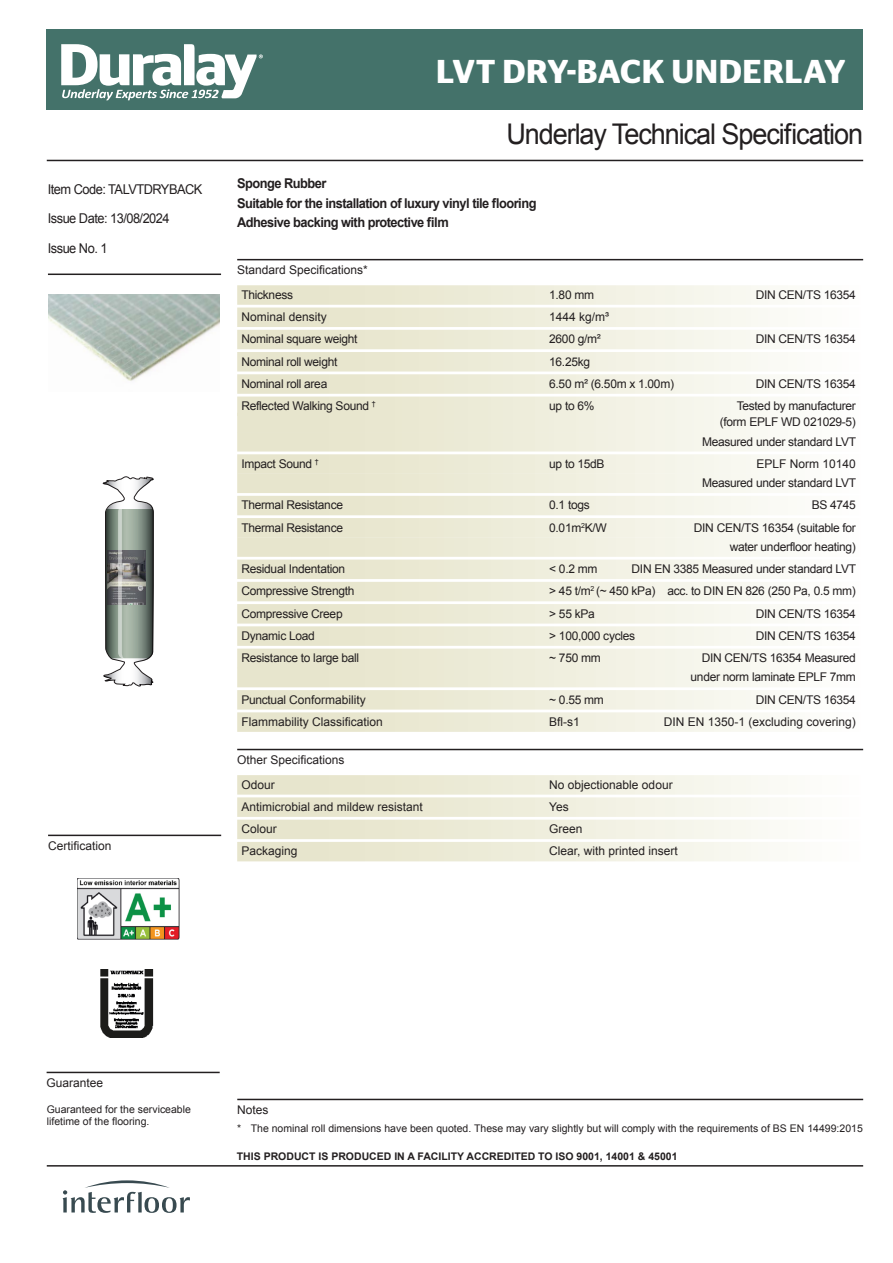
<style>
.page{position:relative;width:893px;height:1263px;background:#fff}
.page>*{position:absolute;margin:0;border:0;box-sizing:border-box;transform-origin:0 0}
.t1{font:600 33px "Stag Sans";letter-spacing:.02em;color:#fff}
.Header_Top{font:28.5px "Arial";letter-spacing:-.04em;color:#231f20;scale:.95 1}
.Header_Top-2{font:700 13.5px "Arial";letter-spacing:-.04em;color:#231f20;scale:.95 1}
.Header_Top-3{font:13.5px "Arial";letter-spacing:-.04em;color:#231f20;scale:.95 1}
.List_Small{font:12px "Arial";letter-spacing:-.025em;color:#231f20}
.List_Small-2{font:12px "Arial";color:#231f20}
.SECTION{font:12px "Arial";color:#231f20}
.t2{font:10.5px/12px "Arial";color:#231f20}
.t3{font:700 10.5px "Arial";color:#231f20}
</style>
<div class="page">
<hr style="left:48px;top:274px;width:173px;height:1px;background:#231f20">
<hr style="left:47px;top:160px;width:816px;height:1px;background:#231f20">
<svg style="left:63px;top:1180px;width:127px;height:33px"></svg>
<img style="left:48px;top:295px;width:172px;height:86px">
<hr style="left:47px;top:1165px;width:816px;height:1px;background:#231f20">
<div style="left:47px;top:30px;width:816px;height:80px;background:#44726a"></div>
<svg style="left:61px;top:44px;width:202px;height:56px"></svg>
<svg style="left:103px;top:476px;width:51px;height:211px"></svg>
<img style="left:78px;top:878px;width:101px;height:61px">
<img style="left:100px;top:969px;width:54px;height:69px">
<hr style="left:47px;top:1072px;width:173px;height:1px;background:#231f20">
<hr style="left:48px;top:835px;width:173px;height:1px;background:#231f20">
<hr style="left:237px;top:1099px;width:626px;height:1px;background:#231f20">
<hr style="left:237px;top:259px;width:626px;height:1px;background:#231f20">
<div style="left:237px;top:285px;width:626px;height:20px;background:linear-gradient(to right,#e4e1c5,#fdfdfa)"></div>
<div style="left:237px;top:307px;width:626px;height:20px;background:linear-gradient(to right,#e4e1c5,#fdfdfa)"></div>
<div style="left:237px;top:330px;width:626px;height:19px;background:linear-gradient(to right,#e4e1c5,#fdfdfa)"></div>
<div style="left:237px;top:352px;width:626px;height:19px;background:linear-gradient(to right,#e4e1c5,#fdfdfa)"></div>
<div style="left:237px;top:374px;width:626px;height:20px;background:linear-gradient(to right,#e4e1c5,#fdfdfa)"></div>
<div style="left:237px;top:396px;width:626px;height:20px;background:linear-gradient(to right,#e4e1c5,#fdfdfa)"></div>
<div style="left:237px;top:413px;width:626px;height:19px;background:linear-gradient(to right,#e4e1c5,#fdfdfa)"></div>
<div style="left:237px;top:432px;width:626px;height:19px;background:linear-gradient(to right,#e4e1c5,#fdfdfa)"></div>
<div style="left:237px;top:454px;width:626px;height:20px;background:linear-gradient(to right,#e4e1c5,#fdfdfa)"></div>
<div style="left:237px;top:474px;width:626px;height:19px;background:linear-gradient(to right,#e4e1c5,#fdfdfa)"></div>
<div style="left:237px;top:496px;width:626px;height:19px;background:linear-gradient(to right,#e4e1c5,#fdfdfa)"></div>
<div style="left:237px;top:518px;width:626px;height:20px;background:linear-gradient(to right,#e4e1c5,#fdfdfa)"></div>
<div style="left:237px;top:537px;width:626px;height:20px;background:linear-gradient(to right,#e4e1c5,#fdfdfa)"></div>
<div style="left:237px;top:560px;width:626px;height:19px;background:linear-gradient(to right,#e4e1c5,#fdfdfa)"></div>
<div style="left:237px;top:582px;width:626px;height:19px;background:linear-gradient(to right,#e4e1c5,#fdfdfa)"></div>
<div style="left:237px;top:604px;width:626px;height:20px;background:linear-gradient(to right,#e4e1c5,#fdfdfa)"></div>
<div style="left:237px;top:626px;width:626px;height:20px;background:linear-gradient(to right,#e4e1c5,#fdfdfa)"></div>
<div style="left:237px;top:649px;width:626px;height:19px;background:linear-gradient(to right,#e4e1c5,#fdfdfa)"></div>
<div style="left:237px;top:668px;width:626px;height:19px;background:linear-gradient(to right,#e4e1c5,#fdfdfa)"></div>
<div style="left:237px;top:690px;width:626px;height:20px;background:linear-gradient(to right,#e4e1c5,#fdfdfa)"></div>
<div style="left:237px;top:712px;width:626px;height:20px;background:linear-gradient(to right,#e4e1c5,#fdfdfa)"></div>
<hr style="left:237px;top:749px;width:626px;height:1px;background:#231f20">
<div style="left:237px;top:775px;width:626px;height:20px;background:linear-gradient(to right,#e4e1c5,#fdfdfa)"></div>
<div style="left:237px;top:797px;width:626px;height:20px;background:linear-gradient(to right,#e4e1c5,#fdfdfa)"></div>
<div style="left:237px;top:820px;width:626px;height:19px;background:linear-gradient(to right,#e4e1c5,#fdfdfa)"></div>
<div style="left:237px;top:842px;width:626px;height:19px;background:linear-gradient(to right,#e4e1c5,#fdfdfa)"></div>
<p class="Header_Top-3" style="left:48px;top:181px;width:164px">Item Code: TALVTDRYBACK</p>
<p class="Header_Top-3" style="left:48px;top:209px;width:130px">Issue Date: 13/08/2024</p>
<p class="Header_Top-3" style="left:48px;top:239px;width:64px">Issue No. 1</p>
<p class="SECTION" style="left:48px;top:838px;width:65px">Certification</p>
<p class="t1" style="left:436px;top:52px;width:411px">LVT DRY-BACK UNDERLAY</p>
<p class="Header_Top" style="left:506px;top:115px;width:377px">Underlay Technical Specification</p>
<p class="Header_Top-2" style="left:237px;top:175px;width:96px">Sponge Rubber</p>
<p class="Header_Top-2" style="left:237px;top:194px;width:317px">Suitable for the installation of luxury vinyl tile flooring</p>
<p class="Header_Top-2" style="left:237px;top:213px;width:224px">Adhesive backing with protective film</p>
<p class="SECTION" style="left:237px;top:262px;width:132px">Standard Specifications*</p>
<p class="List_Small" style="left:241px;top:287px;width:53px">Thickness</p>
<p class="List_Small" style="left:549px;top:287px;width:46px">1.80 mm</p>
<p class="List_Small" style="left:756px;top:287px;width:102px">DIN CEN/TS 16354</p>
<p class="List_Small-2" style="left:241px;top:309px;width:87px">Nominal density</p>
<p class="List_Small" style="left:549px;top:309px;width:62px">1444 kg/m³</p>
<p class="List_Small" style="left:241px;top:331px;width:118px">Nominal square weight</p>
<p class="List_Small" style="left:549px;top:331px;width:53px">2600 g/m²</p>
<p class="List_Small" style="left:756px;top:331px;width:102px">DIN CEN/TS 16354</p>
<p class="List_Small" style="left:241px;top:353px;width:97px">Nominal roll weight</p>
<p class="List_Small" style="left:549px;top:353px;width:42px">16.25kg</p>
<p class="List_Small" style="left:241px;top:376px;width:87px">Nominal roll area</p>
<p class="List_Small" style="left:549px;top:376px;width:126px">6.50 m² (6.50m x 1.00m)</p>
<p class="List_Small" style="left:756px;top:376px;width:102px">DIN CEN/TS 16354</p>
<p class="List_Small" style="left:241px;top:398px;width:136px">Reflected Walking Sound <sup>†</sup></p>
<p class="List_Small" style="left:549px;top:398px;width:47px">up to 6%</p>
<p class="List_Small" style="left:737px;top:398px;width:121px">Tested by manufacturer</p>
<p class="List_Small" style="left:720px;top:414px;width:138px">(form EPLF WD 021029-5)</p>
<p class="List_Small" style="left:702px;top:433px;width:156px">Measured under standard LVT</p>
<p class="List_Small" style="left:241px;top:456px;width:79px">Impact Sound <sup>†</sup></p>
<p class="List_Small" style="left:549px;top:456px;width:57px">up to 15dB</p>
<p class="List_Small-2" style="left:756px;top:456px;width:101px">EPLF Norm 10140</p>
<p class="List_Small" style="left:702px;top:475px;width:156px">Measured under standard LVT</p>
<p class="List_Small" style="left:241px;top:497px;width:103px">Thermal Resistance</p>
<p class="List_Small" style="left:549px;top:497px;width:42px">0.1 togs</p>
<p class="List_Small" style="left:812px;top:497px;width:46px">BS 4745</p>
<p class="List_Small" style="left:241px;top:519px;width:103px">Thermal Resistance</p>
<p class="List_Small" style="left:549px;top:519px;width:59px">0.01m<sup>2</sup>K/W</p>
<p class="List_Small" style="left:694px;top:519px;width:164px">DIN CEN/TS 16354 (suitable for</p>
<p class="List_Small" style="left:730px;top:539px;width:128px">water underfloor heating)</p>
<p class="List_Small" style="left:241px;top:561px;width:105px">Residual Indentation</p>
<p class="List_Small" style="left:549px;top:561px;width:50px">&lt; 0.2 mm</p>
<p class="List_Small" style="left:632px;top:561px;width:226px">DIN EN 3385 Measured under standard LVT</p>
<p class="List_Small" style="left:241px;top:583px;width:115px">Compressive Strength</p>
<p class="List_Small" style="left:549px;top:583px;width:308px">&gt; 45 t/m<sup>2</sup> (~ 450 kPa) acc. to DIN EN 826 (250 Pa, 0.5 mm)</p>
<p class="List_Small" style="left:241px;top:605px;width:103px">Compressive Creep</p>
<p class="List_Small" style="left:549px;top:605px;width:47px">&gt; 55 kPa</p>
<p class="List_Small" style="left:756px;top:605px;width:102px">DIN CEN/TS 16354</p>
<p class="List_Small" style="left:241px;top:628px;width:75px">Dynamic Load</p>
<p class="List_Small" style="left:549px;top:628px;width:87px">&gt; 100,000 cycles</p>
<p class="List_Small" style="left:756px;top:628px;width:102px">DIN CEN/TS 16354</p>
<p class="List_Small" style="left:241px;top:650px;width:119px">Resistance to large ball</p>
<p class="List_Small" style="left:549px;top:650px;width:53px">~ 750 mm</p>
<p class="List_Small" style="left:702px;top:650px;width:156px">DIN CEN/TS 16354 Measured</p>
<p class="List_Small" style="left:691px;top:669px;width:167px">under norm laminate EPLF 7mm</p>
<p class="List_Small-2" style="left:241px;top:691px;width:126px">Punctual Conformability</p>
<p class="List_Small" style="left:549px;top:691px;width:56px">~ 0.55 mm</p>
<p class="List_Small" style="left:756px;top:691px;width:102px">DIN CEN/TS 16354</p>
<p class="List_Small-2" style="left:241px;top:714px;width:143px">Flammability Classification</p>
<p class="List_Small" style="left:549px;top:714px;width:32px">Bfl-s1</p>
<p class="List_Small-2" style="left:664px;top:714px;width:194px">DIN EN 1350-1 (excluding covering)</p>
<p class="SECTION" style="left:237px;top:752px;width:109px">Other Specifications</p>
<p class="List_Small" style="left:241px;top:776px;width:35px">Odour</p>
<p class="List_Small-2" style="left:549px;top:776px;width:125px">No objectionable odour</p>
<p class="List_Small-2" style="left:241px;top:799px;width:183px">Antimicrobial and mildew resistant</p>
<p class="List_Small" style="left:549px;top:799px;width:21px">Yes</p>
<p class="List_Small" style="left:241px;top:821px;width:37px">Colour</p>
<p class="List_Small" style="left:549px;top:821px;width:35px">Green</p>
<p class="List_Small-2" style="left:241px;top:843px;width:58px">Packaging</p>
<p class="List_Small-2" style="left:549px;top:843px;width:130px">Clear, with printed insert</p>
<p class="SECTION" style="left:47px;top:1075px;width:58px">Guarantee</p>
<p class="t2" style="left:47px;top:1103px;width:146px">Guaranteed for the serviceable lifetime of the flooring.</p>
<p class="SECTION" style="left:237px;top:1102px;width:33px">Notes</p>
<p class="t2" style="left:237px;top:1122px;width:627px">* The nominal roll dimensions have been quoted. These may vary slightly but will comply with the requirements of BS EN 14499:2015</p>
<p class="t3" style="left:237px;top:1149px;width:442px">THIS PRODUCT IS PRODUCED IN A FACILITY ACCREDITED TO ISO 9001, 14001 &amp; 45001</p>
</div>
